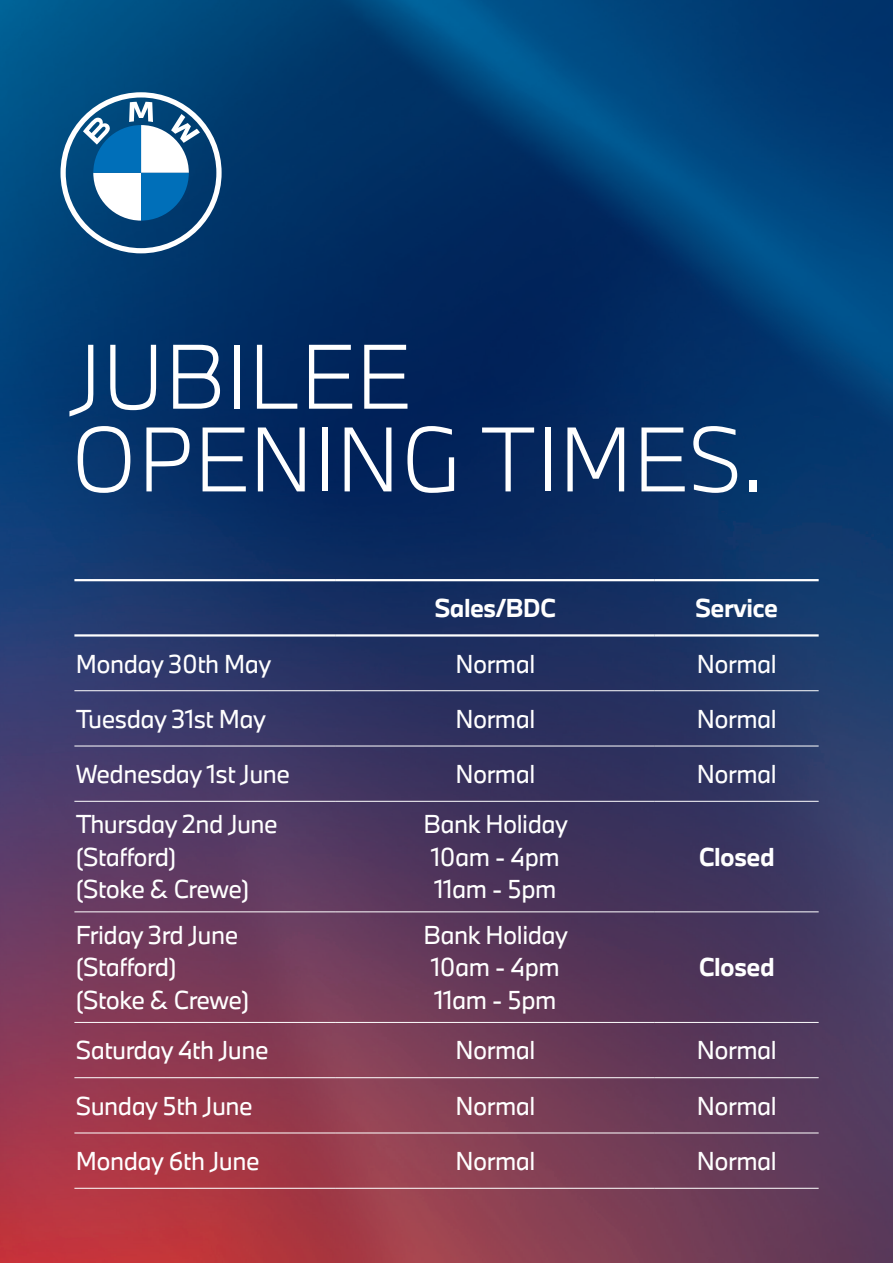
<style>
.page{position:relative;width:893px;height:1263px;background:#fff}
.page>*{position:absolute;margin:0;border:0;box-sizing:border-box;transform-origin:0 0}
.t1{font:300 84.75px/82.7px "BMW Type Next Latin";color:#fff}
.t2{font:24px/32.5px "BMW Type Next Latin";letter-spacing:-.02em;color:#fff}
.t3{font:700 24px "BMW Type Next Latin";letter-spacing:-.02em;color:#fff}
</style>
<div class="page">
<img style="left:0;top:0;width:893px;height:1263px">
<hr style="left:74px;top:579px;width:262px;height:2px;background:#fff">
<hr style="left:336px;top:579px;width:319px;height:2px;background:#fff">
<hr style="left:655px;top:579px;width:164px;height:2px;background:#fff">
<hr style="left:74px;top:634px;width:262px;height:2px;background:#fff">
<hr style="left:336px;top:634px;width:319px;height:2px;background:#fff">
<hr style="left:655px;top:634px;width:164px;height:2px;background:#fff">
<hr style="left:74px;top:690px;width:262px;height:1px;background:#fff">
<hr style="left:336px;top:690px;width:319px;height:1px;background:#fff">
<hr style="left:655px;top:690px;width:164px;height:1px;background:#fff">
<hr style="left:74px;top:746px;width:262px;height:1px;background:#fff">
<hr style="left:336px;top:746px;width:319px;height:1px;background:#fff">
<hr style="left:655px;top:746px;width:164px;height:1px;background:#fff">
<hr style="left:74px;top:801px;width:262px;height:1px;background:#fff">
<hr style="left:336px;top:801px;width:319px;height:1px;background:#fff">
<hr style="left:655px;top:801px;width:164px;height:1px;background:#fff">
<hr style="left:74px;top:911px;width:262px;height:1px;background:#fff">
<hr style="left:336px;top:911px;width:319px;height:1px;background:#fff">
<hr style="left:655px;top:911px;width:164px;height:1px;background:#fff">
<hr style="left:74px;top:1022px;width:262px;height:1px;background:#fff">
<hr style="left:336px;top:1022px;width:319px;height:1px;background:#fff">
<hr style="left:655px;top:1022px;width:164px;height:1px;background:#fff">
<hr style="left:74px;top:1077px;width:262px;height:1px;background:#fff">
<hr style="left:336px;top:1077px;width:319px;height:1px;background:#fff">
<hr style="left:655px;top:1077px;width:164px;height:1px;background:#fff">
<hr style="left:74px;top:1132px;width:262px;height:1px;background:#fff">
<hr style="left:336px;top:1132px;width:319px;height:1px;background:#fff">
<hr style="left:655px;top:1132px;width:164px;height:1px;background:#fff">
<hr style="left:74px;top:1188px;width:262px;height:1px;background:#fff">
<hr style="left:336px;top:1188px;width:319px;height:1px;background:#fff">
<hr style="left:655px;top:1188px;width:164px;height:1px;background:#fff">
<svg style="left:61px;top:92px;width:161px;height:161px"></svg>
<h1 class="t1" style="left:70px;top:334px;width:695px">JUBILEE<br>OPENING TIMES.</h1>
<p class="t3" style="left:435px;top:591px;width:123px">Sales/BDC</p>
<p class="t3" style="left:695px;top:591px;width:84px">Service</p>
<p class="t2" style="left:76px;top:647px;width:197px">Monday 30th May</p>
<p class="t2" style="left:455px;top:647px;width:82px">Normal</p>
<p class="t2" style="left:697px;top:647px;width:82px">Normal</p>
<p class="t2" style="left:76px;top:702px;width:192px">Tuesday 31st May</p>
<p class="t2" style="left:455px;top:702px;width:82px">Normal</p>
<p class="t2" style="left:697px;top:702px;width:82px">Normal</p>
<p class="t2" style="left:76px;top:757px;width:216px">Wednesday 1st June</p>
<p class="t2" style="left:455px;top:757px;width:82px">Normal</p>
<p class="t2" style="left:697px;top:757px;width:82px">Normal</p>
<p class="t2" style="left:76px;top:808px;width:204px">Thursday 2nd June (Stafford)<br>(Stoke &amp; Crewe)</p>
<p class="t2" style="left:423px;top:808px;width:146px;text-align:center">Bank Holiday<br>10am - 4pm<br>11am - 5pm</p>
<p class="t3" style="left:699px;top:840px;width:77px">Closed</p>
<p class="t2" style="left:76px;top:918px;width:175px">Friday 3rd June (Stafford) (Stoke &amp; Crewe)</p>
<p class="t2" style="left:423px;top:918px;width:146px;text-align:center">Bank Holiday<br>10am - 4pm<br>11am - 5pm</p>
<p class="t3" style="left:699px;top:951px;width:77px">Closed</p>
<p class="t2" style="left:76px;top:1034px;width:195px">Saturday 4th June</p>
<p class="t2" style="left:455px;top:1034px;width:82px">Normal</p>
<p class="t2" style="left:697px;top:1034px;width:82px">Normal</p>
<p class="t2" style="left:76px;top:1089px;width:179px">Sunday 5th June</p>
<p class="t2" style="left:455px;top:1089px;width:82px">Normal</p>
<p class="t2" style="left:697px;top:1089px;width:82px">Normal</p>
<p class="t2" style="left:76px;top:1144px;width:185px">Monday 6th June</p>
<p class="t2" style="left:455px;top:1144px;width:82px">Normal</p>
<p class="t2" style="left:697px;top:1144px;width:82px">Normal</p>
</div>
